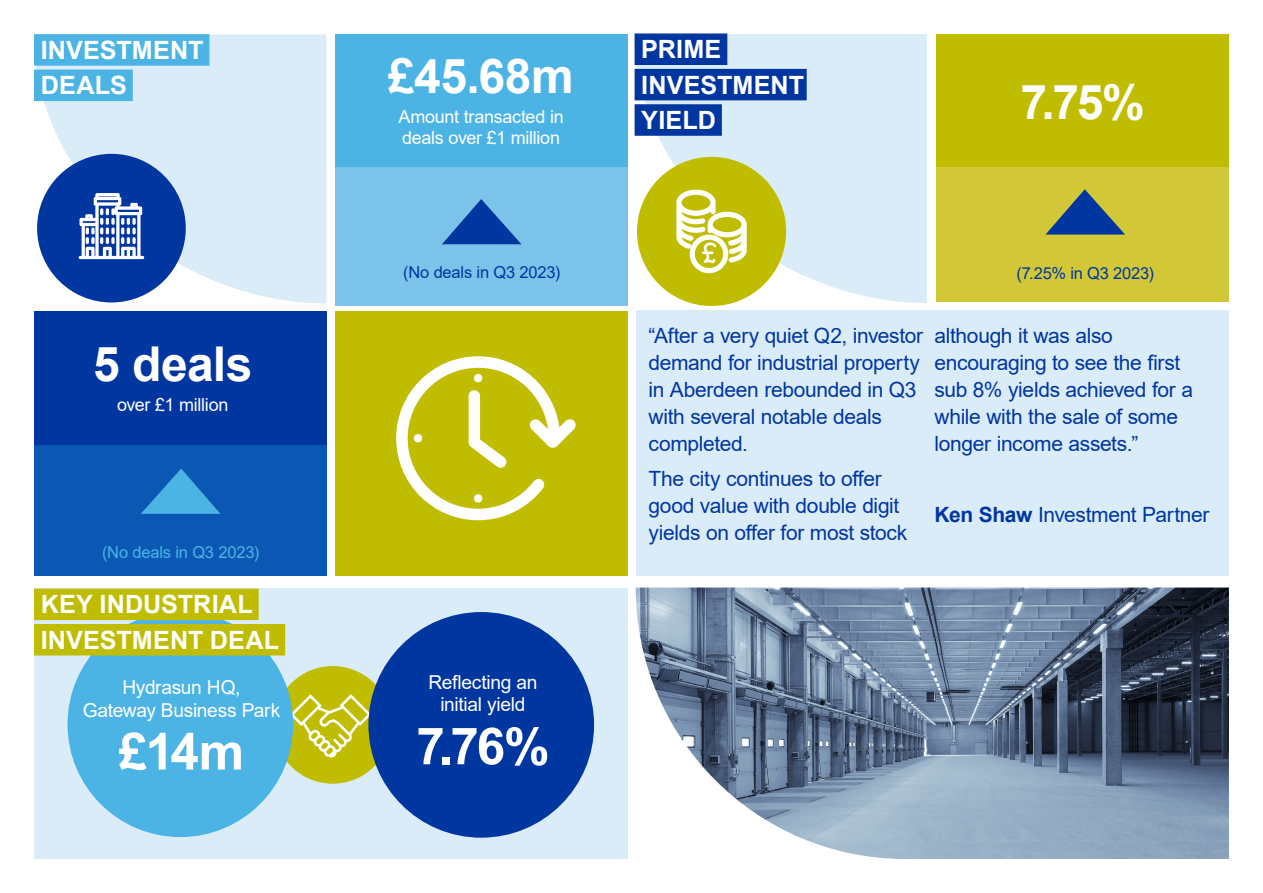
<style>
.page{position:relative;width:1263px;height:893px;background:#fff}
.page>*{position:absolute;margin:0;border:0;box-sizing:border-box;transform-origin:0 0}
.Number_Large{font:700 51.15px "Arial";color:#fff}
.Number{font:700 48px "Arial";letter-spacing:-.01em;color:#fff}
.Line_Text_Green{font:700 25.2px/35.4px "Arial";letter-spacing:.005em;color:#fff}
.Line_Text_Blue{font:700 25.2px/35.4px "Arial";letter-spacing:.005em;color:#fff}
.Line_Text_Light_Blue{font:700 25.2px/35.4px "Arial";letter-spacing:.005em;color:#fff}
.Quote{font:21px/27px "Arial";letter-spacing:-.015em;color:#0036a0}
.Number_Text_Large{font:19.2px/22.4px "Arial";letter-spacing:-.015em;color:#fff;text-align:center}
.Number_Text{font:18px/21px "Arial";letter-spacing:-.015em;color:#fff}
.Number_Text_Small{font:16.5px "Arial";letter-spacing:-.01em;color:#0036a0}
.Number_Text_Small-2{font:16.5px "Arial";letter-spacing:-.01em;color:#4cb4e5}
.Number-2{font:16.5px "Arial";letter-spacing:-.01em;color:#0036a0}
.s1{font-weight:700}
</style>
<div class="page">
<div style="left:636px;top:310px;width:592px;height:266px;background:#dbecf9"></div>
<svg style="left:634px;top:34px;width:293px;height:269px;background:#deedf9"></svg>
<svg style="left:34px;top:34px;width:292px;height:269px;background:#deedf9"></svg>
<div style="left:335px;top:34px;width:292px;height:135px;background:#4cb4e5"></div>
<div style="left:335px;top:168px;width:292px;height:138px;background:#7cc3ea"></div>
<div style="left:34px;top:311px;width:292px;height:135px;background:#0036a0"></div>
<div style="left:34px;top:446px;width:292px;height:130px;background:#0a58b4"></div>
<div style="left:936px;top:34px;width:292px;height:135px;background:#c0bc00"></div>
<div style="left:936px;top:168px;width:292px;height:134px;background:#d2c837"></div>
<div style="left:335px;top:311px;width:292px;height:265px;background:#c0bc00"></div>
<svg style="left:396px;top:356px;width:180px;height:164px"></svg>
<img style="left:636px;top:587px;width:593px;height:272px">
<div style="left:34px;top:589px;width:593px;height:270px;background:#dbecf9"></div>
<div style="left:637px;top:157px;width:149px;height:149px;background:#c0bc00;border-radius:50%"></div>
<svg style="left:676px;top:190px;width:71px;height:83px"></svg>
<div style="left:274px;top:666px;width:118px;height:118px;background:#c0bc00;border-radius:50%"></div>
<svg style="left:290px;top:694px;width:80px;height:63px"></svg>
<svg style="left:442px;top:199px;width:79px;height:45px"></svg>
<svg style="left:141px;top:469px;width:79px;height:45px"></svg>
<div style="left:634px;top:33px;width:93px;height:32px;background:#0036a0"></div>
<div style="left:634px;top:69px;width:173px;height:31px;background:#0036a0"></div>
<div style="left:634px;top:104px;width:88px;height:32px;background:#0036a0"></div>
<div style="left:34px;top:34px;width:175px;height:32px;background:#4cb4e5"></div>
<div style="left:34px;top:70px;width:99px;height:31px;background:#4cb4e5"></div>
<div style="left:68px;top:611px;width:225px;height:226px;background:#4cb4e5;border-radius:50%"></div>
<div style="left:368px;top:612px;width:226px;height:226px;background:#0036a0;border-radius:50%"></div>
<div style="left:37px;top:154px;width:149px;height:148px;background:#0036a0;border-radius:50%"></div>
<svg style="left:79px;top:193px;width:65px;height:66px"></svg>
<div style="left:34px;top:589px;width:225px;height:31px;background:#c0bc00"></div>
<div style="left:34px;top:624px;width:251px;height:31px;background:#c0bc00"></div>
<svg style="left:1045px;top:189px;width:80px;height:46px"></svg>
<p class="Line_Text_Light_Blue" style="left:41px;top:33px;width:164px">INVESTMENT<br>DEALS</p>
<p class="Number" style="left:93px;top:330px;width:161px">5 deals</p>
<p class="Number_Text" style="left:117px;top:394px;width:113px">over £1 million</p>
<p class="Number_Text_Small-2" style="left:102px;top:541px;width:159px">(No deals in Q3 2023)</p>
<p class="Line_Text_Green" style="left:41px;top:587px;width:240px">KEY INDUSTRIAL<br>INVESTMENT DEAL</p>
<p class="Number_Text_Large" style="left:122px;top:676px;width:120px">Hydrasun HQ,</p>
<p class="Number_Text_Large" style="left:83px;top:699px;width:199px">Gateway Business Park</p>
<p class="Number_Large" style="left:119px;top:715px;width:127px">£14m</p>
<p class="Number" style="left:388px;top:43px;width:187px">£45.68m</p>
<p class="Number_Text" style="left:398px;top:106px;width:167px">Amount transacted in deals over £1 million</p>
<p class="Number_Text_Small" style="left:403px;top:261px;width:159px">(No deals in Q3 2023)</p>
<p class="Number_Text_Large" style="left:428px;top:671px;width:111px">Reflecting an initial yield</p>
<p class="Number_Large" style="left:416px;top:710px;width:135px">7.76%</p>
<p class="Line_Text_Blue" style="left:641px;top:32px;width:164px">PRIME<br>INVESTMENT<br>YIELD</p>
<p class="Number" style="left:1020px;top:68px;width:126px">7.75%</p>
<p class="Number-2" style="left:1016px;top:262px;width:139px">(7.25% in Q3 2023)</p>
<p class="Quote" style="left:648px;top:322px;width:276px">“After a very quiet Q2, investor demand for industrial property in Aberdeen rebounded in Q3 with several notable deals completed.</p>
<p class="Quote" style="left:648px;top:465px;width:260px">The city continues to offer good value with double digit yields on offer for most stock</p>
<p class="Quote" style="left:934px;top:322px;width:260px">although it was also encouraging to see the first sub 8% yields achieved for a while with the sale of some longer income assets.”</p>
<p class="Quote" style="left:934px;top:501px;width:277px"><span class="s1">Ken Shaw</span> Investment Partner</p>
</div>
